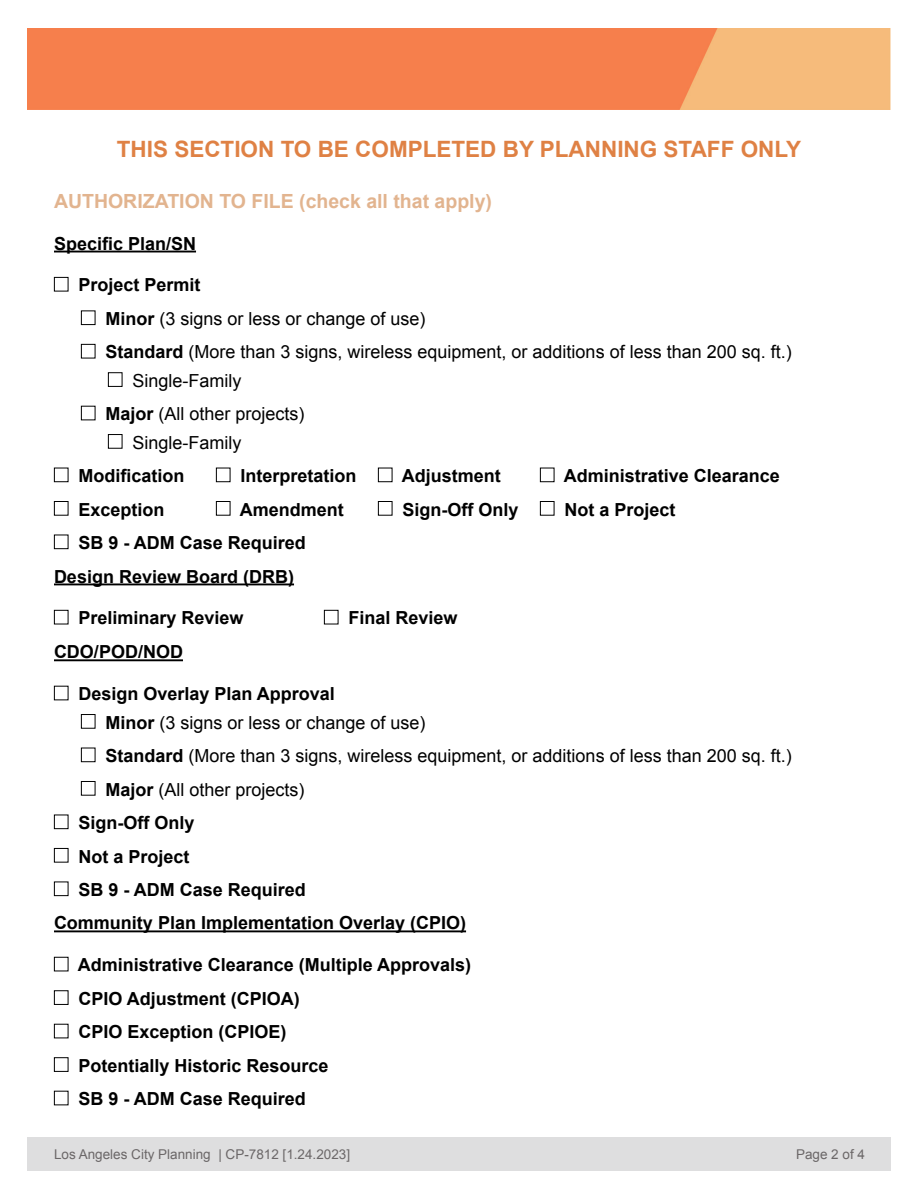
<style>
.page{position:relative;width:918px;height:1188px;background:#fff}
.page>*{position:absolute;margin:0;border:0;box-sizing:border-box;transform-origin:0 0}
.t1{font:700 22.5px "Arial";color:#df8144}
.t2{font:700 19.5px "Arial";color:#e2b48f}
.t3{font:700 18px/33.5px "Arial";color:#000}
.t4{font:18px/33.5px "Arial";color:#000}
.t5{font:13.5px "Arial";color:#6b6768}
.s1{font-weight:700}
.s2{font-weight:400}
</style>
<div class="page">
<div style="left:27px;top:1137px;width:864px;height:33px;background:#dededf"></div>
<hr style="left:54px;top:251px;width:142px;height:1px;background:#000">
<hr style="left:54px;top:584px;width:240px;height:1px;background:#000">
<hr style="left:54px;top:659px;width:129px;height:2px;background:#000">
<hr style="left:54px;top:930px;width:412px;height:2px;background:#000">
<div style="left:54px;top:277px;width:14px;height:14px;border:1px solid #000"></div>
<div style="left:81px;top:311px;width:14px;height:14px;border:1px solid #000"></div>
<div style="left:81px;top:344px;width:14px;height:14px;border:1px solid #000"></div>
<div style="left:108px;top:372px;width:14px;height:15px;border:1px solid #000"></div>
<div style="left:81px;top:406px;width:14px;height:14px;border:1px solid #000"></div>
<div style="left:108px;top:434px;width:14px;height:15px;border:1px solid #000"></div>
<div style="left:54px;top:468px;width:14px;height:14px;border:1px solid #000"></div>
<div style="left:216px;top:468px;width:14px;height:14px;border:1px solid #000"></div>
<div style="left:378px;top:468px;width:14px;height:14px;border:1px solid #000"></div>
<div style="left:540px;top:468px;width:14px;height:14px;border:1px solid #000"></div>
<div style="left:54px;top:501px;width:14px;height:15px;border:1px solid #000"></div>
<div style="left:216px;top:501px;width:14px;height:15px;border:1px solid #000"></div>
<div style="left:378px;top:501px;width:14px;height:15px;border:1px solid #000"></div>
<div style="left:540px;top:501px;width:14px;height:15px;border:1px solid #000"></div>
<div style="left:54px;top:535px;width:14px;height:14px;border:1px solid #000"></div>
<div style="left:54px;top:610px;width:14px;height:14px;border:1px solid #000"></div>
<div style="left:324px;top:610px;width:14px;height:14px;border:1px solid #000"></div>
<div style="left:54px;top:686px;width:14px;height:14px;border:1px solid #000"></div>
<div style="left:81px;top:714px;width:14px;height:15px;border:1px solid #000"></div>
<div style="left:81px;top:748px;width:14px;height:14px;border:1px solid #000"></div>
<div style="left:81px;top:781px;width:14px;height:15px;border:1px solid #000"></div>
<div style="left:54px;top:815px;width:14px;height:14px;border:1px solid #000"></div>
<div style="left:54px;top:848px;width:14px;height:15px;border:1px solid #000"></div>
<div style="left:54px;top:882px;width:14px;height:14px;border:1px solid #000"></div>
<div style="left:54px;top:957px;width:14px;height:14px;border:1px solid #000"></div>
<div style="left:54px;top:990px;width:14px;height:15px;border:1px solid #000"></div>
<div style="left:54px;top:1024px;width:14px;height:14px;border:1px solid #000"></div>
<div style="left:54px;top:1057px;width:14px;height:15px;border:1px solid #000"></div>
<div style="left:54px;top:1091px;width:14px;height:14px;border:1px solid #000"></div>
<img style="left:27px;top:28px;width:864px;height:81px">
<p class="t1" style="left:117px;top:135px;width:686px">THIS SECTION TO BE COMPLETED BY PLANNING STAFF ONLY</p>
<p class="t2" style="left:54px;top:188px;width:440px">AUTHORIZATION TO FILE (check all that apply)</p>
<p class="t3" style="left:54px;top:227px;width:144px">Specific Plan/SN</p>
<p class="t4" style="left:105px;top:269px;width:688px;text-indent:-27px"><span class="s1">Project Permit<br>Minor</span> (3 signs or less or change of use)<br><span class="s1">Standard</span> (More than 3 signs, wireless equipment, or additions of less than 200 sq. ft.)</p>
<p class="t4" style="left:105px;top:364px;width:201px;text-indent:27px">Single-Family<br><span class="s1">Major</span> (All other projects)</p>
<p class="t4" style="left:132px;top:426px;width:111px">Single-Family</p>
<p class="t3" style="left:78px;top:460px;width:107px">Modification</p>
<p class="t3" style="left:240px;top:460px;width:118px">Interpretation</p>
<p class="t3" style="left:402px;top:460px;width:101px">Adjustment</p>
<p class="t3" style="left:564px;top:460px;width:218px">Administrative Clearance</p>
<p class="t3" style="left:78px;top:493px;width:88px">Exception</p>
<p class="t3" style="left:240px;top:493px;width:106px">Amendment</p>
<p class="t3" style="left:402px;top:493px;width:117px">Sign-Off Only</p>
<p class="t3" style="left:564px;top:493px;width:113px">Not a Project</p>
<p class="t3" style="left:54px;top:527px;width:253px;text-indent:24px">SB 9 - ADM Case Required<br>Design Review Board (DRB)</p>
<p class="t3" style="left:78px;top:602px;width:167px">Preliminary Review</p>
<p class="t3" style="left:348px;top:602px;width:111px">Final Review</p>
<p class="t3" style="left:54px;top:636px;width:131px">CDO/POD/NOD</p>
<p class="t3" style="left:105px;top:680px;width:322px;line-height:28.3px;text-indent:-27px">Design Overlay Plan Approval<br>Minor <span class="s2">(3 signs or less or change of use)</span></p>
<p class="t4" style="left:105px;top:739px;width:688px"><span class="s1">Standard</span> (More than 3 signs, wireless equipment, or additions of less than 200 sq. ft.)</p>
<p class="t4" style="left:105px;top:773px;width:201px"><span class="s1">Major</span> (All other projects)</p>
<p class="t3" style="left:78px;top:807px;width:117px">Sign-Off Only</p>
<p class="t3" style="left:78px;top:840px;width:113px">Not a Project</p>
<p class="t3" style="left:78px;top:874px;width:229px">SB 9 - ADM Case Required</p>
<p class="t3" style="left:54px;top:907px;width:414px">Community Plan Implementation Overlay (CPIO)</p>
<p class="t3" style="left:78px;top:949px;width:395px">Administrative Clearance (Multiple Approvals)<br>CPIO Adjustment (CPIOA)<br>CPIO Exception (CPIOE)<br>Potentially Historic Resource<br>SB 9 - ADM Case Required</p>
<p class="t5" style="left:54px;top:1145px;width:298px">Los Angeles City Planning | CP-7812 [1.24.2023]</p>
<p class="t5" style="left:796px;top:1145px;width:71px">Page 2 of 4</p>
</div>
